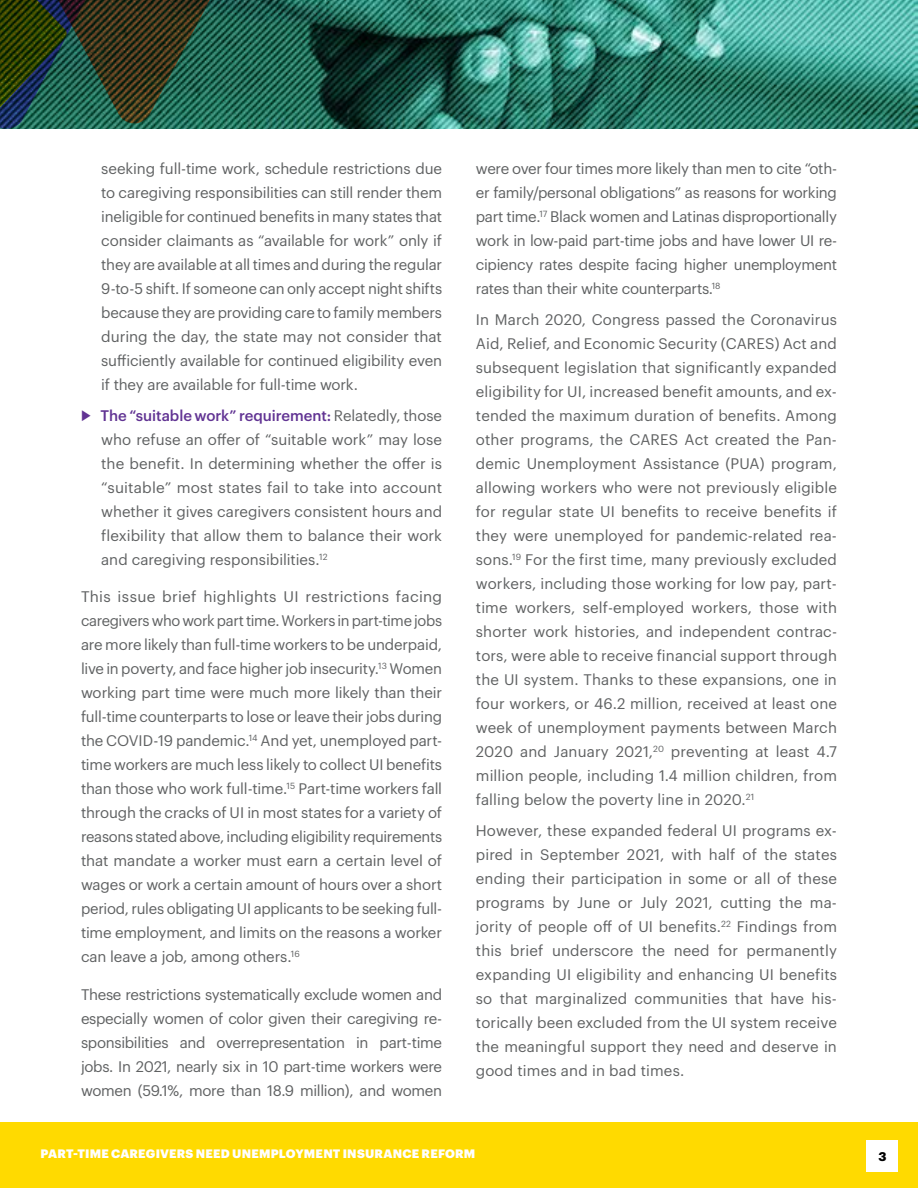
<style>
.page{position:relative;width:918px;height:1188px;background:#fff}
.page>*{position:absolute;margin:0;border:0;box-sizing:border-box;transform-origin:0 0}
.t1{font:15px/24px "Graphik";letter-spacing:-.005em;color:#5f6162;text-align:justify}
.t2{font:700 12.3px "Graphik";color:#000}
.t3{font:900 12px "Graphik";letter-spacing:.015em;color:#fff}
.s1{font-weight:500;color:#613393}
</style>
<div class="page">
<div style="left:0;top:1122px;width:918px;height:66px;background:#ffda00"></div>
<div style="left:867px;top:1141px;width:31px;height:31px;background:#fff"></div>
<img style="left:350px;top:0;width:568px;height:129px">
<svg style="left:0;top:0;width:350px;height:129px;background:#25503b"></svg>
<p class="t1" style="left:101px;top:155px;width:342px">seeking full-time work, schedule restrictions due to caregiving responsibilities can still render them ineligible for continued benefits in many states that consider claimants as “available for work” only if they are available at all times and during the regular 9-to-5 shift. If someone can only accept night shifts because they are providing care to family members during the day, the state may not consider that sufficiently available for continued eligibility even if they are available for full-time work.</p>
<p class="t1" style="left:100px;top:402px;width:343px"><span class="s1">The “suitable work” requirement:</span> Relatedly, those who refuse an offer of “suitable work” may lose the benefit. In determining whether the offer is “suitable” most states fail to take into account whether it gives caregivers consistent hours and flexibility that allow them to balance their work and caregiving responsibilities.<sup>12</sup></p>
<p class="t1" style="left:81px;top:584px;width:363px">This issue brief highlights UI restrictions facing caregivers who work part time. Workers in part-time jobs are more likely than full-time workers to be underpaid, live in poverty, and face higher job insecurity.<sup>13</sup> Women working part time were much more likely than their full-time counterparts to lose or leave their jobs during the COVID-19 pandemic.<sup>14</sup> And yet, unemployed part&shy;time workers are much less likely to collect UI benefits than those who work full-time.<sup>15</sup> Part-time workers fall through the cracks of UI in most states for a variety of reasons stated above, including eligibility requirements that mandate a worker must earn a certain level of wages or work a certain amount of hours over a short period, rules obligating UI applicants to be seeking full&shy;time employment, and limits on the reasons a worker can leave a job, among others.<sup>16</sup></p>
<p class="t1" style="left:81px;top:981px;width:363px">These restrictions systematically exclude women and especially women of color given their caregiving re&shy;sponsibilities and overrepresentation in part-time jobs. In 2021, nearly six in 10 part-time workers were women (59.1%, more than 18.9 million), and women</p>
<p class="t1" style="left:476px;top:155px;width:363px">were over four times more likely than men to cite “oth&shy;er family/personal obligations” as reasons for working part time.<sup>17</sup> Black women and Latinas disproportionally work in low-paid part-time jobs and have lower UI re&shy;cipiency rates despite facing higher unemployment rates than their white counterparts.<sup>18</sup></p>
<p class="t1" style="left:476px;top:306px;width:363px">In March 2020, Congress passed the Coronavirus Aid, Relief, and Economic Security (CARES) Act and subsequent legislation that significantly expanded eligibility for UI, increased benefit amounts, and ex&shy;tended the maximum duration of benefits. Among other programs, the CARES Act created the Pan&shy;demic Unemployment Assistance (PUA) program, allowing workers who were not previously eligible for regular state UI benefits to receive benefits if they were unemployed for pandemic-related rea&shy;sons.<sup>19</sup> For the first time, many previously excluded workers, including those working for low pay, part&shy;time workers, self-employed workers, those with shorter work histories, and independent contrac&shy;tors, were able to receive financial support through the UI system. Thanks to these expansions, one in four workers, or 46.2 million, received at least one week of unemployment payments between March 2020 and January 2021,<sup>20</sup> preventing at least 4.7 million people, including 1.4 million children, from falling below the poverty line in 2020.<sup>21</sup></p>
<p class="t1" style="left:476px;top:817px;width:363px">However, these expanded federal UI programs ex&shy;pired in September 2021, with half of the states ending their participation in some or all of these programs by June or July 2021, cutting the ma&shy;jority of people off of UI benefits.<sup>22</sup> Findings from this brief underscore the need for permanently expanding UI eligibility and enhancing UI benefits so that marginalized communities that have his&shy;torically been excluded from the UI system receive the meaningful support they need and deserve in good times and in bad times.</p>
<p class="t3" style="left:41px;top:1144px;width:436px">PART-TIME CAREGIVERS NEED UNEMPLOYMENT INSURANCE REFORM</p>
<p class="t2" style="left:878px;top:1147px;width:10px">3</p>
</div>
